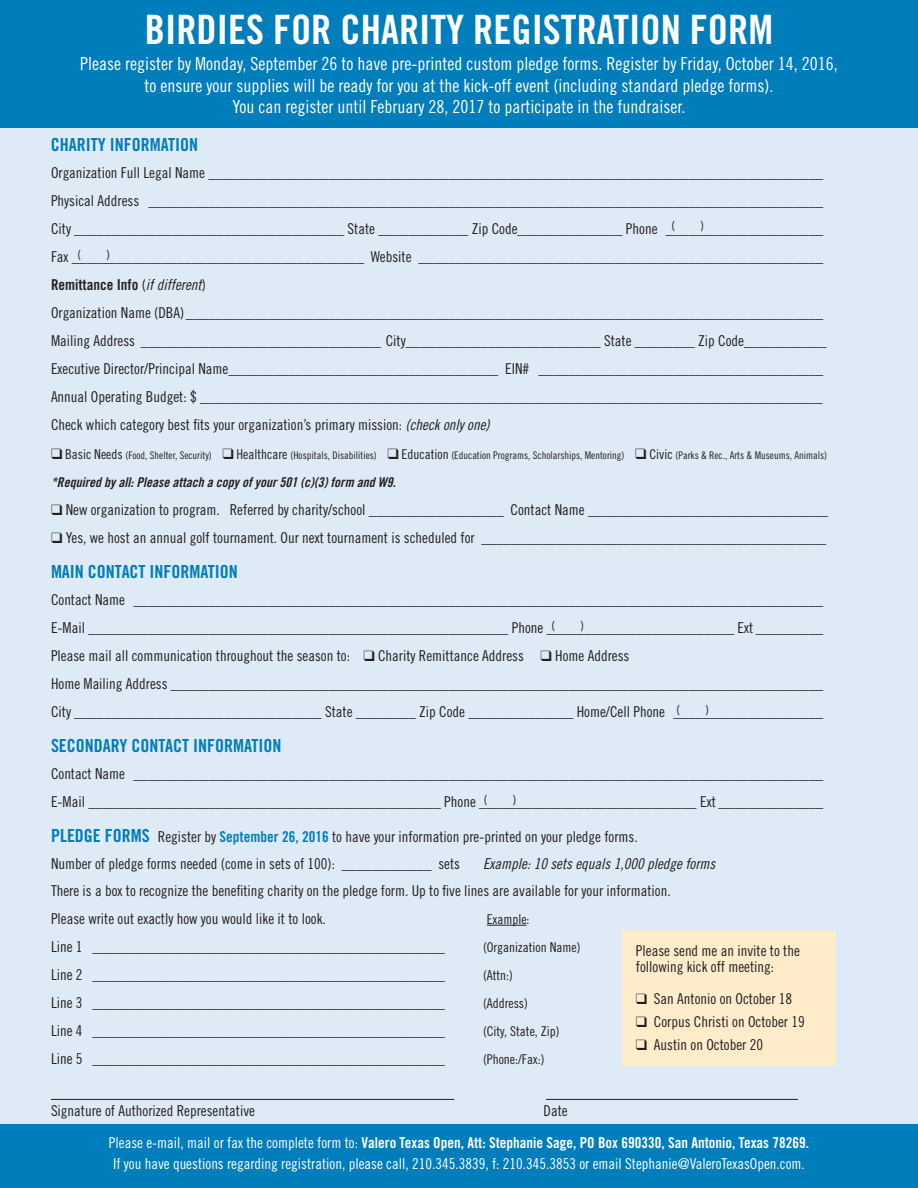
<style>
.page{position:relative;width:918px;height:1188px;background:#deeaf5}
.page>*{position:absolute;margin:0;border:0;box-sizing:border-box;transform-origin:0 0}
.t1{font:40.5px "Trade Gothic LT Std Bd Cn 20";color:#fff}
.t2{font:18px/21.6px "Trade Gothic LT Std Cn 18";color:#fff;text-align:center}
.Form_Subhead{font:18px "Trade Gothic LT Std Bd Cn 20";color:#007dbb}
.Form_Subhead-2{font:15px/16.5px "Trade Gothic LT Std Cn 18";color:#231f20}
.t3{font:15px/21px "Trade Gothic LT Std Cn 18";color:#fff}
.t4{font:15px "Trade Gothic LT Std Cn 18 Obl";color:#231f20}
.t5{font:15px "Trade Gothic LT Std Bd Cn 20";color:#231f20}
.t6{font:13.5px "Trade Gothic LT Std Cn 18";color:#231f20}
.t7{font:13.5px "Trade Gothic LT Std Bd Cn 20 Obl";color:#231f20}
.t8{font:12.75px "Trade Gothic LT Std Cn 18";color:#231f20}
.t9{font:10.5px "Trade Gothic LT Std Cn 18";color:#231f20}
.s1{font-family:"Trade Gothic LT Std Cn 18"}
.s2{font-family:"Trade Gothic LT Std Cn 18 Obl"}
.s3{font-size:13.5px}
.s4{font-family:"Trade Gothic LT Std Bd Cn 20";font-size:18px;color:#007dbb}
.s5{font-family:"Trade Gothic LT Std Bd Cn 20";color:#007dbb}
.s6{font-family:"Trade Gothic LT Std Bd Cn 20"}
</style>
<div class="page">
<div style="left:622px;top:932px;width:214px;height:134px;background:#ffeccb"></div>
<div style="left:0;top:1124px;width:918px;height:64px;background:#007dbb"></div>
<div style="left:0;top:0;width:918px;height:127px;background:#007dbb"></div>
<hr style="left:51px;top:1099px;width:403px;height:1px;background:#231f20">
<hr style="left:546px;top:1099px;width:252px;height:1px;background:#231f20">
<hr style="left:487px;top:925px;width:40px;height:1px;background:#231f20">
<p class="t1" style="left:145px;top:5px;width:630px">BIRDIES FOR CHARITY REGISTRATION FORM</p>
<p class="t2" style="left:80px;top:53px;width:759px">Please register by Monday, September 26 to have pre-printed custom pledge forms. Register by Friday, October 14, 2016, to ensure your supplies will be ready for you at the kick-off event (including standard pledge forms).<br>You can register until February 28, 2017 to participate in the fundraiser.</p>
<p class="Form_Subhead" style="left:51px;top:133px;width:149px">CHARITY INFORMATION</p>
<p class="Form_Subhead-2" style="left:51px;top:164px;width:774px">Organization Full Legal Name __________________________________________________________________________________</p>
<p class="Form_Subhead-2" style="left:51px;top:192px;width:774px">Physical Address __________________________________________________________________________________________</p>
<p class="Form_Subhead-2" style="left:51px;top:220px;width:774px">City ____________________________________ State ____________ Zip Code______________ Phone _____________________</p>
<p class="Form_Subhead-2" style="left:51px;top:248px;width:774px">Fax _______________________________________ Website ______________________________________________________</p>
<p class="t5" style="left:51px;top:276px;width:156px">Remittance Info <span class="s1">(</span><span class="s2">if different</span><span class="s1">)</span></p>
<p class="Form_Subhead-2" style="left:51px;top:304px;width:774px">Organization Name (DBA)_____________________________________________________________________________________</p>
<p class="Form_Subhead-2" style="left:51px;top:332px;width:777px">Mailing Address ________________________________ City__________________________ State ________ Zip Code___________</p>
<p class="Form_Subhead-2" style="left:51px;top:361px;width:774px">Executive Director/Principal Name____________________________________ EIN# ______________________________________</p>
<p class="Form_Subhead-2" style="left:51px;top:389px;width:773px">Annual Operating Budget: $ ___________________________________________________________________________________</p>
<p class="Form_Subhead-2" style="left:51px;top:417px;width:440px">Check which category best fits your organization’s primary mission: <span class="s2">(check only one)</span></p>
<p class="t9" style="left:51px;top:449px;width:778px">❑ <span class="s3">Basic Needs</span> (Food, Shelter, Security) ❑ <span class="s3">Healthcare</span> (Hospitals, Disabilities) ❑ <span class="s3">Education</span> (Education Programs, Scholarships, Mentoring) ❑ <span class="s3">Civic</span> (Parks &amp; Rec., Arts &amp; Museums, Animals)</p>
<p class="t7" style="left:51px;top:474px;width:346px">*Required by all: Please attach a copy of your 501 (c)(3) form and W9.</p>
<p class="Form_Subhead-2" style="left:51px;top:501px;width:779px">❑ New organization to program. Referred by charity/school __________________ Contact Name ________________________________</p>
<p class="Form_Subhead-2" style="left:51px;top:529px;width:777px">❑ Yes, we host an annual golf tournament. Our next tournament is scheduled for ______________________________________________</p>
<p class="Form_Subhead" style="left:51px;top:560px;width:188px">MAIN CONTACT INFORMATION</p>
<p class="Form_Subhead-2" style="left:51px;top:591px;width:774px">Contact Name ____________________________________________________________________________________________</p>
<p class="Form_Subhead-2" style="left:51px;top:619px;width:774px">E-Mail ________________________________________________________ Phone _________________________ Ext _________</p>
<p class="Form_Subhead-2" style="left:51px;top:647px;width:580px">Please mail all communication throughout the season to: ❑ Charity Remittance Address ❑ Home Address</p>
<p class="Form_Subhead-2" style="left:51px;top:675px;width:774px">Home Mailing Address _______________________________________________________________________________________</p>
<p class="Form_Subhead-2" style="left:51px;top:703px;width:774px">City _________________________________ State ________ Zip Code ______________ Home/Cell Phone ____________________</p>
<p class="Form_Subhead" style="left:51px;top:734px;width:232px">SECONDARY CONTACT INFORMATION</p>
<p class="Form_Subhead-2" style="left:51px;top:765px;width:774px">Contact Name ____________________________________________________________________________________________</p>
<p class="Form_Subhead-2" style="left:51px;top:793px;width:774px">E-Mail _______________________________________________ Phone _____________________________ Ext ______________</p>
<p class="Form_Subhead-2" style="left:51px;top:828px;width:588px"><span class="s4">PLEDGE FORMS</span> Register by <span class="s5">September 26, 2016</span> to have your information pre-printed on your pledge forms.</p>
<p class="Form_Subhead-2" style="left:51px;top:855px;width:411px">Number of pledge forms needed (come in sets of 100): ____________ sets</p>
<p class="t4" style="left:483px;top:854px;width:234px">Example: 10 sets equals 1,000 pledge forms</p>
<p class="Form_Subhead-2" style="left:51px;top:882px;width:621px">There is a box to recognize the benefiting charity on the pledge form. Up to five lines are available for your information.</p>
<p class="Form_Subhead-2" style="left:51px;top:910px;width:276px">Please write out exactly how you would like it to look.</p>
<p class="Form_Subhead-2" style="left:51px;top:938px;width:396px">Line 1 _______________________________________________</p>
<p class="t6" style="left:483px;top:939px;width:99px">(Organization Name)</p>
<p class="Form_Subhead-2" style="left:51px;top:966px;width:396px">Line 2 _______________________________________________</p>
<p class="t6" style="left:483px;top:967px;width:31px">(Attn:)</p>
<p class="Form_Subhead-2" style="left:51px;top:994px;width:396px">Line 3 _______________________________________________</p>
<p class="t6" style="left:483px;top:995px;width:46px">(Address)</p>
<p class="Form_Subhead-2" style="left:51px;top:1022px;width:396px">Line 4 _______________________________________________</p>
<p class="t6" style="left:483px;top:1023px;width:78px">(City, State, Zip)</p>
<p class="Form_Subhead-2" style="left:51px;top:1050px;width:396px">Line 5 _______________________________________________</p>
<p class="t6" style="left:483px;top:1051px;width:63px">(Phone:/Fax:)</p>
<p class="Form_Subhead-2" style="left:51px;top:1102px;width:206px">Signature of Authorized Representative</p>
<p class="Form_Subhead-2" style="left:544px;top:1102px;width:26px">Date</p>
<p class="t8" style="left:671px;top:218px;width:5px">(</p>
<p class="t8" style="left:700px;top:218px;width:5px">)</p>
<p class="t8" style="left:77px;top:247px;width:5px">(</p>
<p class="t8" style="left:106px;top:247px;width:5px">)</p>
<p class="t8" style="left:552px;top:618px;width:5px">(</p>
<p class="t8" style="left:581px;top:618px;width:5px">)</p>
<p class="t8" style="left:676px;top:702px;width:5px">(</p>
<p class="t8" style="left:706px;top:702px;width:5px">)</p>
<p class="t8" style="left:484px;top:792px;width:5px">(</p>
<p class="t8" style="left:513px;top:792px;width:5px">)</p>
<p class="t6" style="left:487px;top:911px;width:44px">Example:</p>
<p class="Form_Subhead-2" style="left:636px;top:942px;width:166px">Please send me an invite to the following kick off meeting:</p>
<p class="Form_Subhead-2" style="left:636px;top:990px;width:158px">❑ San Antonio on October 18</p>
<p class="Form_Subhead-2" style="left:636px;top:1013px;width:170px">❑ Corpus Christi on October 19</p>
<p class="Form_Subhead-2" style="left:636px;top:1036px;width:129px">❑ Austin on October 20</p>
<p class="t3" style="left:109px;top:1132px;width:702px">Please e-mail, mail or fax the complete form to: <span class="s6">Valero Texas Open, Att: Stephanie Sage, PO Box 690330, San Antonio, Texas 78269.<br></span>If you have questions regarding registration, please call, 210.345.3839, f: 210.345.3853 or email Stephanie@ValeroTexasOpen.com.</p>
</div>
